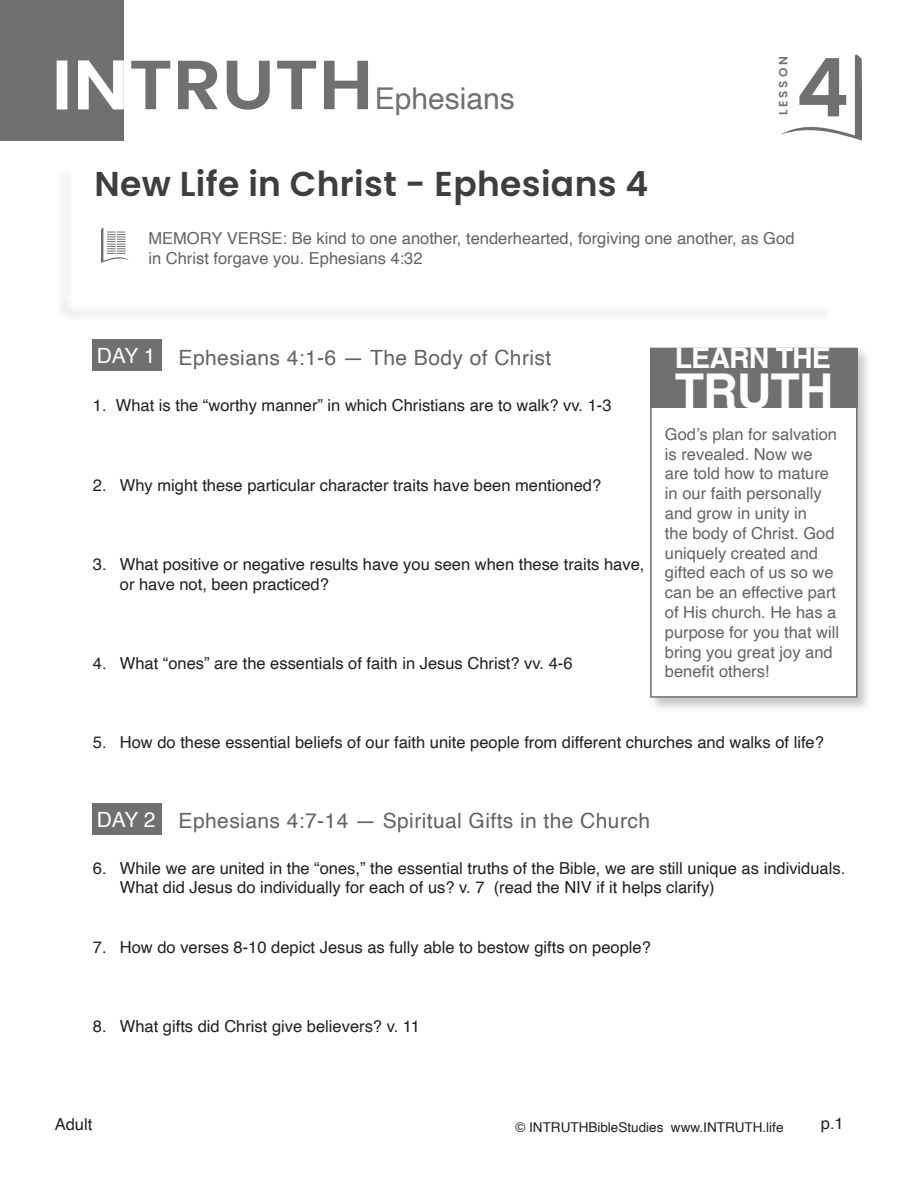
<style>
.page{position:relative;width:918px;height:1188px;background:#fff}
.page>*{position:absolute;margin:0;border:0;box-sizing:border-box;transform-origin:0 0}
.Lesson_Number{font:600 81px "Poppins";color:#707070}
.t1{font:700 48px "Helvetica";letter-spacing:-.02em;color:#fff}
.LS_title{font:600 34.5px "Poppins";letter-spacing:.01em;color:#3e3e3f}
.HS_Memory_Verse_for_the_Week{font:30px "Helvetica";color:#707070}
.t2{font:700 28.5px "Helvetica";letter-spacing:-.03em;color:#fff}
.HS_Day_Heading{font:21px "Helvetica";letter-spacing:.02em;color:#636366}
.HS_Memory_Verse_for_the_Week-2{font:21px "Helvetica";letter-spacing:-.035em;color:#fff}
.Question___a-c{font:16.5px "Helvetica";color:#231f20}
.Learn_the_Truth_text{font:16.5px/19.8px "Helvetica";color:#636366}
.Question___Main{font:16.5px "Helvetica";color:#231f20}
.HS_Memory_Verse_for_the_Week-3{font:16.5px "Helvetica";color:#636366}
.t3{font:13.5px "Helvetica";color:#231f20}
.Book_Name_Lesson{font:600 12px "Poppins";letter-spacing:.23em;color:#707070}
</style>
<div class="page">
<div style="left:92px;top:339px;width:70px;height:32px;background:#707070"></div>
<div style="left:92px;top:803px;width:70px;height:32px;background:#707070"></div>
<svg style="left:101px;top:228px;width:27px;height:35px"></svg>
<div style="left:649px;top:346px;width:223px;height:367px;background:#231f20;opacity:.25"></div>
<div style="left:650px;top:348px;width:207px;height:350px;background:#fff;border:2px solid #707070"></div>
<svg style="left:781px;top:54px;width:81px;height:87px"></svg>
<div style="left:0;top:0;width:123px;height:141px;background:#707070"></div>
<svg style="left:131px;top:61px;width:237px;height:49px"></svg>
<svg style="left:57px;top:60px;width:67px;height:49px"></svg>
<div style="left:650px;top:348px;width:207px;height:60px;background:#707070"></div>
<p class="HS_Memory_Verse_for_the_Week" style="left:375px;top:75px;width:142px">Ephesians</p>
<p class="LS_title" style="left:94px;top:164px;width:555px">New Life in Christ - Ephesians 4</p>
<p class="Book_Name_Lesson" style="left:776px;top:115px;width:60px;rotate:-90deg">LESSON</p>
<p class="Lesson_Number" style="left:796px;top:41px;width:55px">4</p>
<p class="HS_Memory_Verse_for_the_Week-3" style="left:148px;top:225px;width:648px">MEMORY VERSE: Be kind to one another, tenderhearted, forgiving one another, as God</p>
<p class="HS_Memory_Verse_for_the_Week-3" style="left:148px;top:245px;width:276px">in Christ forgave you. Ephesians 4:32</p>
<p class="HS_Memory_Verse_for_the_Week-2" style="left:97px;top:339px;width:60px">DAY 1</p>
<p class="HS_Day_Heading" style="left:179px;top:342px;width:374px">Ephesians 4:1-6 — The Body of Christ</p>
<p class="Question___a-c" style="left:93px;top:393px;width:520px">1. What is the “worthy manner” in which Christians are to walk? vv. 1-3</p>
<p class="Question___Main" style="left:93px;top:472px;width:510px">2. Why might these particular character traits have been mentioned?</p>
<p class="Question___Main" style="left:93px;top:551px;width:553px">3. What positive or negative results have you seen when these traits have,</p>
<p class="Question___Main" style="left:120px;top:571px;width:211px">or have not, been practiced?</p>
<p class="Question___Main" style="left:93px;top:650px;width:481px">4. What “ones” are the essentials of faith in Jesus Christ? vv. 4-6</p>
<p class="t2" style="left:675px;top:340px;width:158px">LEARN THE</p>
<p class="t1" style="left:675px;top:362px;width:160px">TRUTH</p>
<p class="Learn_the_Truth_text" style="left:665px;top:425px;width:176px">God’s plan for salvation is revealed. Now we are told how to mature in our faith personally and grow in unity in<br>the body of Christ. God uniquely created and gifted each of us so we can be an effective part of His church. He has a purpose for you that will bring you great joy and benefit others!</p>
<p class="Question___a-c" style="left:93px;top:729px;width:733px">5. How do these essential beliefs of our faith unite people from different churches and walks of life?</p>
<p class="HS_Memory_Verse_for_the_Week-2" style="left:97px;top:803px;width:60px">DAY 2</p>
<p class="HS_Day_Heading" style="left:179px;top:804px;width:473px">Ephesians 4:7-14 — Spiritual Gifts in the Church</p>
<p class="Question___a-c" style="left:93px;top:855px;width:754px">6. While we are united in the “ones,” the essential truths of the Bible, we are still unique as individuals.</p>
<p class="Question___a-c" style="left:120px;top:875px;width:596px">What did Jesus do individually for each of us? v. 7 (read the NIV if it helps clarify)</p>
<p class="Question___a-c" style="left:93px;top:934px;width:559px">7. How do verses 8-10 depict Jesus as fully able to bestow gifts on people?</p>
<p class="Question___a-c" style="left:93px;top:1013px;width:329px">8. What gifts did Christ give believers? v. 11</p>
<p class="Question___a-c" style="left:55px;top:1112px;width:39px">Adult</p>
<p class="t3" style="left:516px;top:1117px;width:269px">© INTRUTHBibleStudies www.INTRUTH.life</p>
<p class="Question___a-c" style="left:821px;top:1110px;width:24px">p.1</p>
</div>
